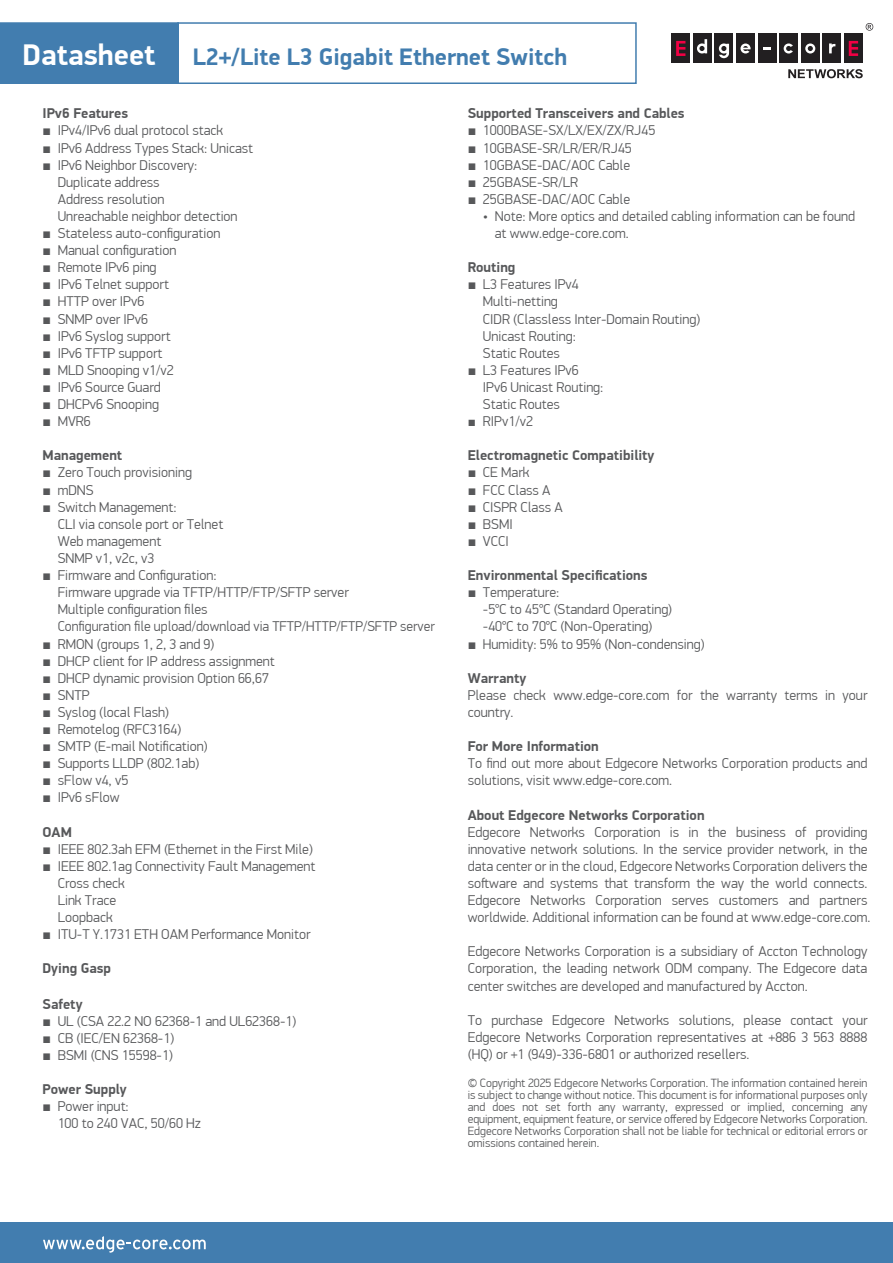
<style>
.page{position:relative;width:893px;height:1263px;background:#fff}
.page>*{position:absolute;margin:0;border:0;box-sizing:border-box;transform-origin:0 0}
.t1{font:700 24px "PF Din Display Pro";color:#427daf}
.t2{font:300 14.25px/17.1px "PF Din Display Pro";color:#57585a}
.t3{font:700 14.25px "PF Din Display Pro";color:#57585a}
.t4{font:300 12px/12px "PF Din Display Pro";color:#57585a;text-align:justify}
.s1{font-size:30px;color:#fff}
.s2{font-family:"Arial";font-weight:400}
.s3{font-family:"Arial";font-weight:400;font-size:13.5px}
</style>
<div class="page">
<div style="left:0;top:1223px;width:893px;height:40px;background:#427daf"></div>
<svg style="left:43px;top:1236px;width:163px;height:17px"></svg>
<div style="left:671px;top:34px;width:19px;height:29px;background:#221f21"></div>
<div style="left:693px;top:34px;width:19px;height:29px;background:#221f21"></div>
<div style="left:715px;top:34px;width:18px;height:29px;background:#221f21"></div>
<div style="left:736px;top:34px;width:19px;height:29px;background:#221f21"></div>
<div style="left:758px;top:34px;width:18px;height:29px;background:#221f21"></div>
<div style="left:779px;top:34px;width:19px;height:29px;background:#221f21"></div>
<div style="left:801px;top:34px;width:19px;height:29px;background:#221f21"></div>
<div style="left:823px;top:34px;width:18px;height:29px;background:#221f21"></div>
<svg style="left:676px;top:41px;width:9px;height:15px"></svg>
<div style="left:844px;top:34px;width:19px;height:29px;background:#221f21"></div>
<svg style="left:849px;top:41px;width:9px;height:15px"></svg>
<svg style="left:764px;top:47px;width:7px;height:3px"></svg>
<svg style="left:697px;top:39px;width:10px;height:15px"></svg>
<svg style="left:805px;top:43px;width:10px;height:11px"></svg>
<svg style="left:829px;top:43px;width:6px;height:10px"></svg>
<svg style="left:784px;top:43px;width:9px;height:11px"></svg>
<svg style="left:719px;top:43px;width:10px;height:15px"></svg>
<svg style="left:788px;top:69px;width:75px;height:9px"></svg>
<svg style="left:740px;top:44px;width:11px;height:10px"></svg>
<svg style="left:866px;top:23px;width:7px;height:8px"></svg>
<div style="left:0;top:22px;width:179px;height:62px;background:#427daf;border:2px solid #427daf"></div>
<div style="left:177px;top:22px;width:460px;height:62px;border:2px solid #427daf"></div>
<h1 class="t1" style="left:23px;top:42px;width:546px"><span class="s1">Datasheet</span> L2+/Lite L3 Gigabit Ethernet Switch</h1>
<p class="t3" style="left:43px;top:105px;width:87px">IPv6 Features</p>
<p class="t2" style="left:43px;top:122px;width:182px"><span class="s2">■</span> IPv4/IPv6 dual protocol stack</p>
<p class="t2" style="left:43px;top:139px;width:212px"><span class="s2">■</span> IPv6 Address Types Stack: Unicast</p>
<p class="t2" style="left:58px;top:156px;width:181px;text-indent:-15px"><span class="s2">■</span> IPv6 Neighbor Discovery:<br>Duplicate address<br>Address resolution<br>Unreachable neighbor detection</p>
<p class="t2" style="left:43px;top:225px;width:179px"><span class="s2">■</span> Stateless auto-configuration</p>
<p class="t2" style="left:43px;top:242px;width:135px"><span class="s2">■</span> Manual configuration</p>
<p class="t2" style="left:43px;top:259px;width:116px"><span class="s2">■</span> Remote IPv6 ping</p>
<p class="t2" style="left:43px;top:276px;width:128px"><span class="s2">■</span> IPv6 Telnet support</p>
<p class="t2" style="left:43px;top:293px;width:103px"><span class="s2">■</span> HTTP over IPv6</p>
<p class="t2" style="left:43px;top:310px;width:107px"><span class="s2">■</span> SNMP over IPv6</p>
<p class="t2" style="left:43px;top:327px;width:130px"><span class="s2">■</span> IPv6 Syslog support</p>
<p class="t2" style="left:43px;top:345px;width:121px"><span class="s2">■</span> IPv6 TFTP support</p>
<p class="t2" style="left:43px;top:362px;width:133px"><span class="s2">■</span> MLD Snooping v1/v2</p>
<p class="t2" style="left:43px;top:379px;width:120px"><span class="s2">■</span> IPv6 Source Guard</p>
<p class="t2" style="left:43px;top:396px;width:118px"><span class="s2">■</span> DHCPv6 Snooping</p>
<p class="t2" style="left:43px;top:413px;width:50px"><span class="s2">■</span> MVR6</p>
<p class="t3" style="left:43px;top:447px;width:81px">Management</p>
<p class="t2" style="left:43px;top:464px;width:151px"><span class="s2">■</span> Zero Touch provisioning</p>
<p class="t2" style="left:43px;top:481px;width:53px"><span class="s2">■</span> mDNS</p>
<p class="t2" style="left:58px;top:498px;width:167px;text-indent:-15px"><span class="s2">■</span> Switch Management:<br>CLI via console port or Telnet<br>Web management<br>SNMP v1, v2c, v3</p>
<p class="t2" style="left:58px;top:567px;width:379px;text-indent:-15px"><span class="s2">■</span> Firmware and Configuration:<br>Firmware upgrade via TFTP/HTTP/FTP/SFTP server<br>Multiple configuration files<br>Configuration file upload/download via TFTP/HTTP/FTP/SFTP server</p>
<p class="t2" style="left:43px;top:635px;width:173px"><span class="s2">■</span> RMON (groups 1, 2, 3 and 9)</p>
<p class="t2" style="left:43px;top:652px;width:234px"><span class="s2">■</span> DHCP client for IP address assignment</p>
<p class="t2" style="left:43px;top:669px;width:228px"><span class="s2">■</span> DHCP dynamic provision Option 66,67</p>
<p class="t2" style="left:43px;top:687px;width:49px"><span class="s2">■</span> SNTP</p>
<p class="t2" style="left:43px;top:704px;width:128px"><span class="s2">■</span> Syslog (local Flash)</p>
<p class="t2" style="left:43px;top:721px;width:140px"><span class="s2">■</span> Remotelog (RFC3164)</p>
<p class="t2" style="left:43px;top:738px;width:167px"><span class="s2">■</span> SMTP (E-mail Notification)</p>
<p class="t2" style="left:43px;top:755px;width:158px"><span class="s2">■</span> Supports LLDP (802.1ab)</p>
<p class="t2" style="left:43px;top:772px;width:87px"><span class="s2">■</span> sFlow v4, v5</p>
<p class="t2" style="left:43px;top:789px;width:79px"><span class="s2">■</span> IPv6 sFlow</p>
<p class="t3" style="left:43px;top:823px;width:31px">OAM</p>
<p class="t2" style="left:43px;top:840px;width:272px"><span class="s2">■</span> IEEE 802.3ah EFM (Ethernet in the First Mile)</p>
<p class="t2" style="left:58px;top:858px;width:259px;text-indent:-15px"><span class="s2">■</span> IEEE 802.1ag Connectivity Fault Management<br>Cross check<br>Link Trace<br>Loopback</p>
<p class="t2" style="left:43px;top:926px;width:270px"><span class="s2">■</span> ITU-T Y.1731 ETH OAM Performance Monitor</p>
<p class="t3" style="left:43px;top:960px;width:70px">Dying Gasp</p>
<p class="t3" style="left:43px;top:995px;width:42px">Safety</p>
<p class="t2" style="left:43px;top:1012px;width:255px"><span class="s2">■</span> UL (CSA 22.2 NO 62368-1 and UL62368-1)</p>
<p class="t2" style="left:43px;top:1029px;width:133px"><span class="s2">■</span> CB (IEC/EN 62368-1)</p>
<p class="t2" style="left:43px;top:1047px;width:132px"><span class="s2">■</span> BSMI (CNS 15598-1)</p>
<p class="t3" style="left:43px;top:1080px;width:86px">Power Supply</p>
<p class="t2" style="left:58px;top:1098px;width:145px;text-indent:-15px"><span class="s2">■</span> Power input:<br>100 to 240 VAC, 50/60 Hz</p>
<p class="t3" style="left:468px;top:105px;width:218px">Supported Transceivers and Cables</p>
<p class="t2" style="left:468px;top:122px;width:189px"><span class="s2">■</span> 1000BASE-SX/LX/EX/ZX/RJ45</p>
<p class="t2" style="left:468px;top:139px;width:166px"><span class="s2">■</span> 10GBASE-SR/LR/ER/RJ45</p>
<p class="t2" style="left:468px;top:156px;width:164px"><span class="s2">■</span> 10GBASE-DAC/AOC Cable</p>
<p class="t2" style="left:468px;top:174px;width:112px"><span class="s2">■</span> 25GBASE-SR/LR</p>
<p class="t2" style="left:468px;top:191px;width:164px"><span class="s2">■</span> 25GBASE-DAC/AOC Cable</p>
<p class="t2" style="left:495px;top:208px;width:362px;text-indent:-12px">• Note: More optics and detailed cabling information can be found at www.edge-core.com.</p>
<p class="t3" style="left:468px;top:259px;width:49px">Routing</p>
<p class="t2" style="left:483px;top:276px;width:219px;text-indent:-15px"><span class="s2">■</span> L3 Features IPv4<br>Multi-netting<br>CIDR (Classless Inter-Domain Routing)<br>Unicast Routing:<br>Static Routes</p>
<p class="t2" style="left:483px;top:362px;width:122px;text-indent:-15px"><span class="s2">■</span> L3 Features IPv6<br>IPv6 Unicast Routing:<br>Static Routes</p>
<p class="t2" style="left:468px;top:413px;width:67px"><span class="s3">■</span> RIPv1/v2</p>
<p class="t3" style="left:468px;top:447px;width:188px">Electromagnetic Compatibility</p>
<p class="t2" style="left:468px;top:464px;width:63px"><span class="s2">■</span> CE Mark</p>
<p class="t2" style="left:468px;top:481px;width:84px"><span class="s2">■</span> FCC Class A</p>
<p class="t2" style="left:468px;top:498px;width:96px"><span class="s2">■</span> CISPR Class A</p>
<p class="t2" style="left:468px;top:516px;width:46px"><span class="s2">■</span> BSMI</p>
<p class="t2" style="left:468px;top:533px;width:43px"><span class="s2">■</span> VCCI</p>
<p class="t3" style="left:468px;top:567px;width:181px">Environmental Specifications</p>
<p class="t2" style="left:483px;top:584px;width:191px;text-indent:-15px"><span class="s2">■</span> Temperature:<br>-5℃ to 45℃ (Standard Operating) -40℃ to 70℃ (Non-Operating)</p>
<p class="t2" style="left:468px;top:635px;width:239px"><span class="s2">■</span> Humidity: 5% to 95% (Non-condensing)</p>
<p class="t3" style="left:468px;top:669px;width:60px">Warranty</p>
<p class="t2" style="left:468px;top:687px;width:401px">Please check www.edge-core.com for the warranty terms in your country.</p>
<p class="t3" style="left:468px;top:738px;width:133px">For More Information</p>
<p class="t2" style="left:468px;top:755px;width:401px">To find out more about Edgecore Networks Corporation products and solutions, visit www.edge-core.com.</p>
<p class="t3" style="left:468px;top:806px;width:238px">About Edgecore Networks Corporation</p>
<p class="t2" style="left:468px;top:823px;width:404px">Edgecore Networks Corporation is in the business of providing innovative network solutions. In the service provider network, in the data center or in the cloud, Edgecore Networks Corporation delivers the soſtware and systems that transform the way the world connects.<br>Edgecore Networks Corporation serves customers and partners worldwide. Additional information can be found at www.edge-core.com.</p>
<p class="t2" style="left:468px;top:943px;width:401px;text-align:justify">Edgecore Networks Corporation is a subsidiary of Accton Technology Corporation, the leading network ODM company. The Edgecore data center switches are developed and manufactured by Accton.</p>
<p class="t2" style="left:468px;top:1011px;width:401px;text-align:justify">To purchase Edgecore Networks solutions, please contact your Edgecore Networks Corporation representatives at +886 3 563 8888 (HQ) or +1 (949)-336-6801 or authorized resellers.</p>
<p class="t4" style="left:468px;top:1077px;width:401px">© Copyright 2025 Edgecore Networks Corporation. The information contained herein is subject to change without notice. This document is for informational purposes only and does not set forth any warranty, expressed or implied, concerning any equipment, equipment feature, or service offered by Edgecore Networks Corporation.<br>Edgecore Networks Corporation shall not be liable for technical or editorial errors or omissions contained herein.</p>
</div>
